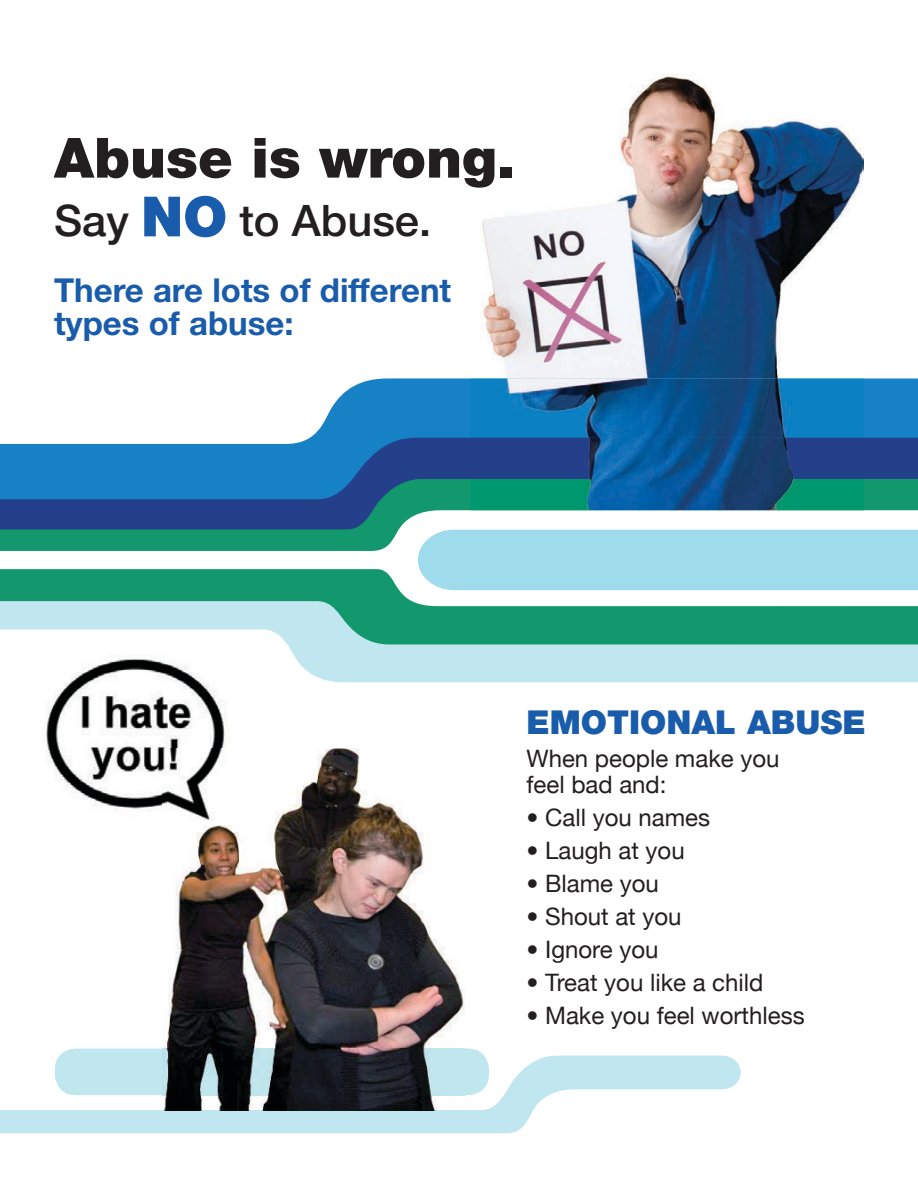
<style>
.page{position:relative;width:918px;height:1188px;background:#fff}
.page>*{position:absolute;margin:0;border:0;box-sizing:border-box;transform-origin:0 0}
.t1{font:900 55.5px "Helvetica Neue";color:#231f20}
.t2{font:500 43.5px "Helvetica Neue";color:#231f20}
.t3{font:700 33px/33px "Helvetica Neue";color:#185cab}
.t4{font:900 33px "Helvetica Neue";color:#185cab}
.t5{font:24px/25.5px "Helvetica Neue";color:#231f20}
.s1{font-weight:900;font-size:55.5px;color:#185cab}
</style>
<div class="page">
<div style="left:55px;top:1049px;width:434px;height:46px;background:#c0e6ee;border-radius:21px"></div>
<svg style="left:0;top:1056px;width:741px;height:77px;fill:#c0e6ef"></svg>
<svg style="left:309px;top:378px;width:609px;height:60px;background:#3491cb"></svg>
<svg style="left:0;top:438px;width:918px;height:41px;background:#2d78b8"></svg>
<div style="left:288px;top:645px;width:630px;height:37px;background:#c0e6ef"></div>
<svg style="left:0;top:479px;width:918px;height:166px;background:#49a29f"></svg>
<svg style="left:0;top:510px;width:918px;height:96px"></svg>
<div style="left:418px;top:530px;width:500px;height:60px;background:#9edbeb"></div>
<img style="left:163px;top:748px;width:302px;height:362px">
<img style="left:163px;top:1049px;width:302px;height:46px">
<img style="left:163px;top:1110px;width:302px;height:1px">
<img style="left:45px;top:656px;width:182px;height:155px">
<img style="left:163px;top:748px;width:71px;height:75px">
<img style="left:471px;top:74px;width:393px;height:436px">
<h1 class="t1" style="left:54px;top:125px;width:463px">Abuse is wrong.</h1>
<h2 class="t2" style="left:54px;top:195px;width:379px">Say <span class="s1">NO</span> to Abuse.</h2>
<h3 class="t3" style="left:54px;top:273px;width:399px">There are lots of different types of abuse:</h3>
<h3 class="t4" style="left:526px;top:703px;width:341px">EMOTIONAL ABUSE</h3>
<p class="t5" style="left:526px;top:746px;width:254px">When people make you feel bad and:</p>
<p class="t5" style="left:526px;top:804px;width:185px">• Call you names</p>
<p class="t5" style="left:526px;top:837px;width:160px">• Laugh at you</p>
<p class="t5" style="left:526px;top:870px;width:134px">• Blame you</p>
<p class="t5" style="left:526px;top:904px;width:157px">• Shout at you</p>
<p class="t5" style="left:526px;top:937px;width:134px">• Ignore you</p>
<p class="t5" style="left:526px;top:970px;width:238px">• Treat you like a child</p>
<p class="t5" style="left:526px;top:1003px;width:280px">• Make you feel worthless</p>
</div>
